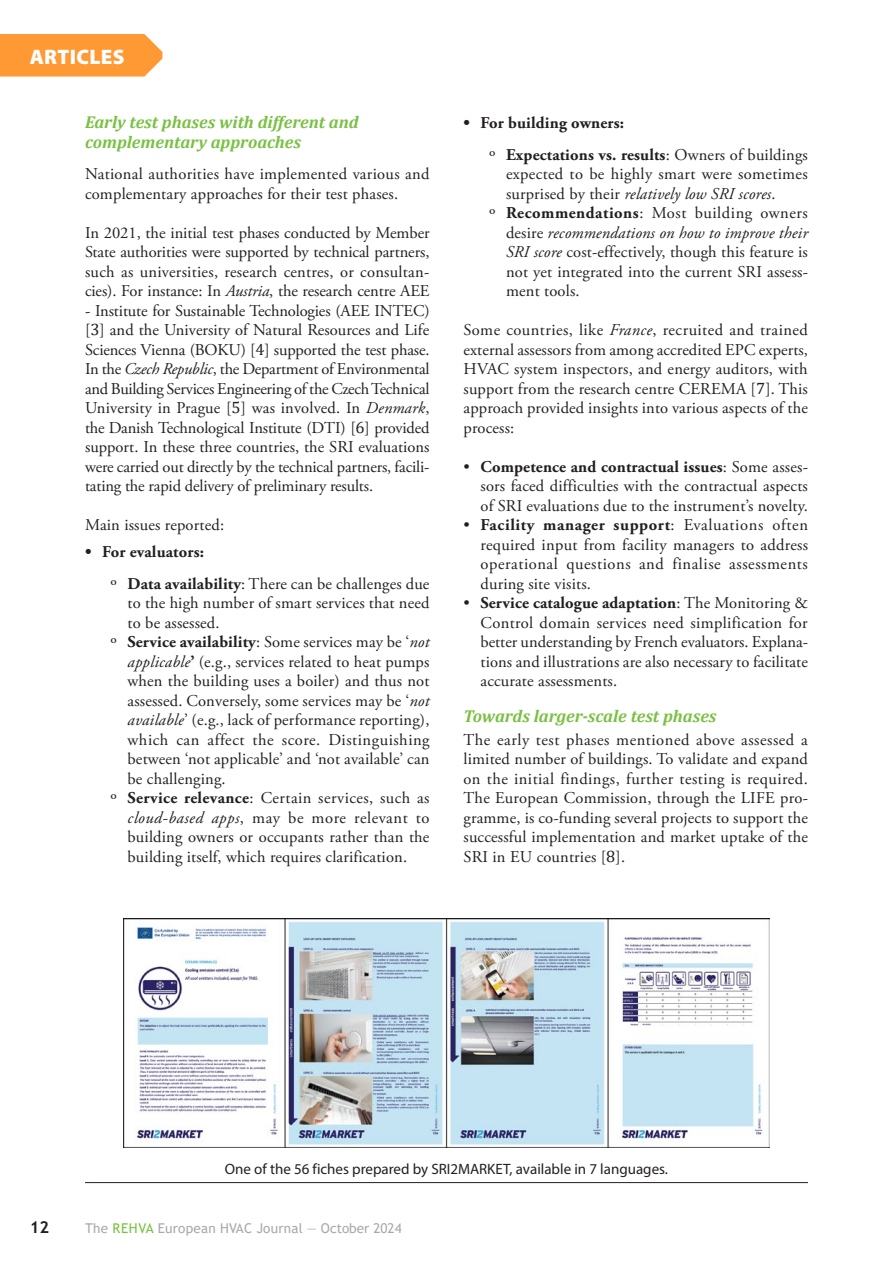
<style>
.page{position:relative;width:893px;height:1263px;background:#fff}
.page>*{position:absolute;margin:0;border:0;box-sizing:border-box;transform-origin:0 0}
.t1{font:900 21px "Myriad Pro";letter-spacing:.02em;color:#fff}
.Heading_3{font:italic 700 17.25px/19.5px "Cambria";color:#79c142}
.t2{font:16.5px/19.5px "Adobe Garamond Pro";letter-spacing:.01em;color:#231f20;text-align:justify}
.t3{font:700 16.5px "Adobe Garamond Pro";letter-spacing:.01em;color:#231f20}
.zPage_Number{font:700 16.5px "Trebuchet MS";color:#231f20}
.Paragraph_Style_17{font:15px "Myriad Pro";color:#231f20}
.t4{font:13.5px "Trebuchet MS";letter-spacing:.015em;color:#a8a9ad}
.s1{font-style:italic}
.s2{font-family:"Cambria"}
.s3{font-weight:700}
.s4{color:#79c142}
</style>
<div class="page">
<img style="left:124px;top:918px;width:645px;height:229px">
<hr style="left:85px;top:1182px;width:723px;height:1px;background:#231f20">
<div style="left:0;top:34px;width:162px;height:43px;background:#f93"></div>
<p class="t1" style="left:30px;top:43px;width:96px">ARTICLES</p>
<p class="Heading_3" style="left:85px;top:112px;width:275px">Early test phases with different and complementary approaches</p>
<p class="t2" style="left:85px;top:165px;width:346px">National authorities have implemented various and complementary approaches for their test phases.</p>
<p class="t2" style="left:85px;top:223px;width:346px">In 2021, the initial test phases conducted by Member State authorities were supported by technical partners, such as universities, research centres, or consultan&shy;cies). For instance: In <span class="s1">Austria</span>, the research centre AEE</p>
<p class="t2" style="left:85px;top:301px;width:346px">- Institute for Sustainable Technologies (AEE INTEC) [<span class="s2">3</span>] and the University of Natural Resources and Life Sciences Vienna (BOKU) [<span class="s2">4</span>] supported the test phase.<br>In the <span class="s1">Czech Republic</span>, the Department of Environmental and Building Services Engineering of the Czech Technical University in Prague [<span class="s2">5</span>] was involved. In <span class="s1">Denmark</span>, the Danish Technological Institute (DTI) [<span class="s2">6</span>] provided support. In these three countries, the SRI evaluations were carried out directly by the technical partners, facili&shy;tating the rapid delivery of preliminary results.</p>
<p class="t2" style="left:85px;top:516px;width:141px">Main issues reported:</p>
<p class="t3" style="left:85px;top:542px;width:121px">• For evaluators:</p>
<p class="t2" style="left:128px;top:574px;width:303px;text-indent:-17px">º <span class="s3">Data availability</span>: There can be challenges due to the high number of smart services that need to be assessed.</p>
<p class="t2" style="left:128px;top:633px;width:304px;text-indent:-17px">º <span class="s3">Service availability</span>: Some services may be ‘<span class="s1">not applicable</span><span class="s3">’</span> (e.g., services related to heat pumps when the building uses a boiler) and thus not assessed. Conversely, some services may be ‘<span class="s1">not available</span>’ (e.g., lack of performance reporting), which can affect the score. Distinguishing between ‘not applicable’ and ‘not available’ can be challenging.</p>
<p class="t2" style="left:128px;top:789px;width:303px;text-indent:-17px">º <span class="s3">Service relevance</span>: Certain services, such as <span class="s1">cloud-based apps</span>, may be more relevant to building owners or occupants rather than the building itself, which requires clarification.</p>
<p class="t3" style="left:463px;top:113px;width:162px">• For building owners:</p>
<p class="t2" style="left:506px;top:145px;width:303px;text-indent:-17px">º <span class="s3">Expectations vs. results</span>: Owners of buildings expected to be highly smart were sometimes surprised by their <span class="s1">relatively low SRI scores</span>.</p>
<p class="t2" style="left:506px;top:204px;width:303px;text-indent:-17px">º <span class="s3">Recommendations</span>: Most building owners desire <span class="s1">recommendations on how to improve their SRI score</span> cost-effectively, though this feature is not yet integrated into the current SRI assess&shy;ment tools.</p>
<p class="t2" style="left:463px;top:321px;width:346px">Some countries, like <span class="s1">France</span>, recruited and trained external assessors from among accredited EPC experts, HVAC system inspectors, and energy auditors, with support from the research centre CEREMA [<span class="s2">7</span>]. This approach provided insights into various aspects of the process:</p>
<p class="t2" style="left:480px;top:457px;width:329px;text-indent:-17px">• <span class="s3">Competence and contractual issues</span>: Some asses&shy;sors faced difficulties with the contractual aspects of SRI evaluations due to the instrument’s novelty.</p>
<p class="t2" style="left:480px;top:516px;width:329px;text-indent:-17px">• <span class="s3">Facility manager support</span>: Evaluations often required input from facility managers to address operational questions and finalise assessments during site visits.</p>
<p class="t2" style="left:480px;top:594px;width:329px;text-indent:-17px">• <span class="s3">Service catalogue adaptation</span>: The Monitoring &amp; Control domain services need simplification for better understanding by French evaluators. Explana&shy;tions and illustrations are also necessary to facilitate accurate assessments.</p>
<p class="Heading_3" style="left:463px;top:706px;width:254px">Towards larger-scale test phases</p>
<p class="t2" style="left:463px;top:730px;width:346px">The early test phases mentioned above assessed a limited number of buildings. To validate and expand on the initial findings, further testing is required.<br>The European Commission, through the LIFE pro&shy;gramme, is co-funding several projects to support the successful implementation and market uptake of the SRI in EU countries [<span class="s2">8</span>].</p>
<p class="Paragraph_Style_17" style="left:225px;top:1159px;width:445px">One of the 56 fiches prepared by SRI2MARKET, available in 7 languages.</p>
<p class="zPage_Number" style="left:30px;top:1217px;width:21px">12</p>
<p class="t4" style="left:85px;top:1220px;width:318px">The <span class="s4">REHVA</span> European HVAC Journal — October 2024</p>
</div>
